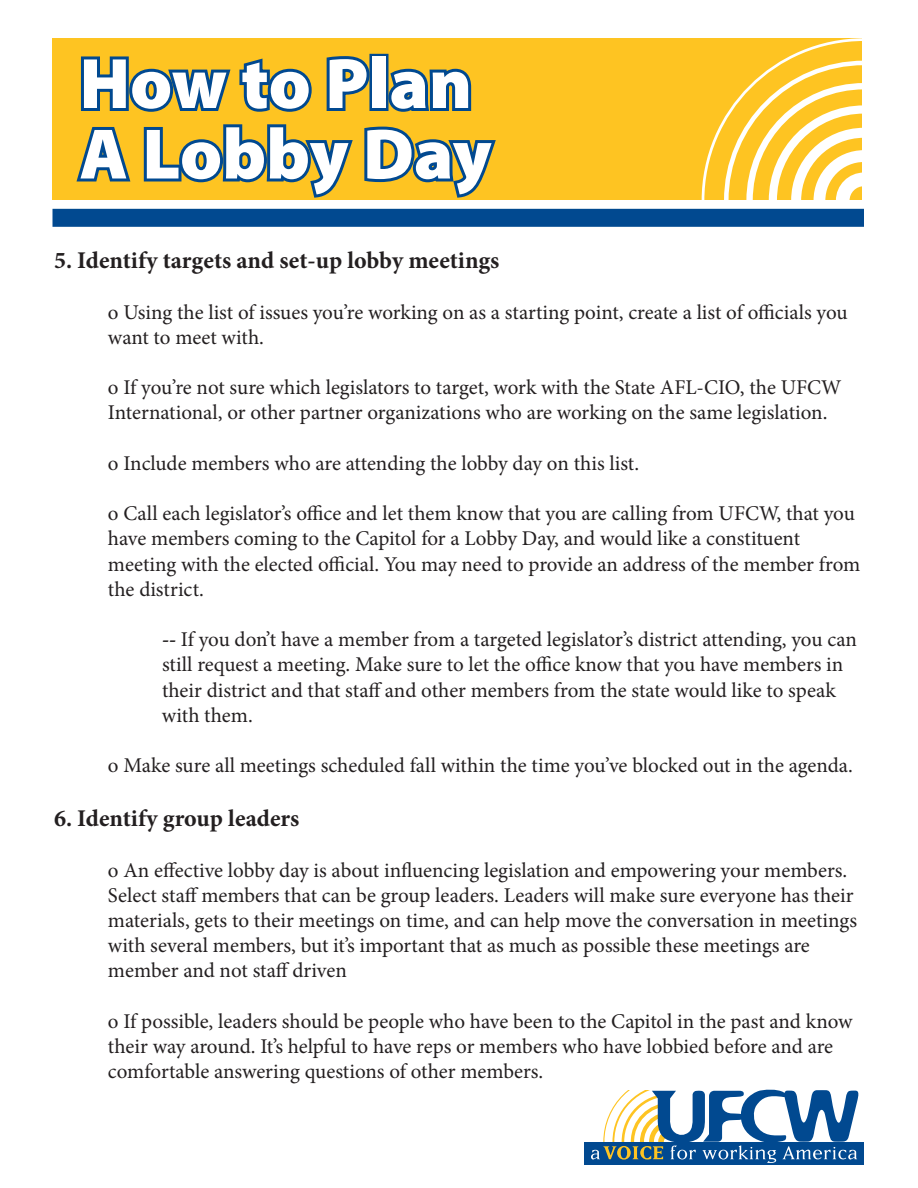
<style>
.page{position:relative;width:918px;height:1188px;background:#fff}
.page>*{position:absolute;margin:0;border:0;box-sizing:border-box;transform-origin:0 0}
.t1{font:900 72px/70.5px "Myriad Pro";color:#fff}
.t2{font:700 24px "Minion Pro";color:#231f20}
.t3{font:21px/25.2px "Minion Pro";letter-spacing:-.005em;color:#231f20}
.s1{font-weight:700}
</style>
<div class="page">
<div style="left:52px;top:38px;width:810px;height:162px;background:#fec422"></div>
<svg style="left:701px;top:38px;width:161px;height:162px"></svg>
<div style="left:52px;top:209px;width:812px;height:18px;background:#014990"></div>
<div style="left:585px;top:1142px;width:279px;height:22px;background:#014990"></div>
<svg style="left:591px;top:1089px;width:268px;height:74px"></svg>
<svg style="left:76px;top:53px;width:420px;height:145px"></svg>
<p class="t1" style="left:80px;top:49px;width:414px">How to Plan<br>A Lobby Day</p>
<p class="t2" style="left:54px;top:244px;width:447px">5. Identify targets and set-up lobby meetings</p>
<p class="t3" style="left:108px;top:299px;width:741px">o Using the list of issues you’re working on as a starting point, create a list of officials you want to meet with.</p>
<p class="t3" style="left:108px;top:375px;width:735px">o If you’re not sure which legislators to target, work with the State AFL-CIO, the UFCW<br>International, or other partner organizations who are working on the same legislation.</p>
<p class="t3" style="left:108px;top:451px;width:533px">o Include members who are attending the lobby day on this list.</p>
<p class="t3" style="left:108px;top:501px;width:754px">o Call each legislator’s office and let them know that you are calling from UFCW, that you have members coming to the Capitol for a Lobby Day, and would like a constituent meeting with the elected official. You may need to provide an address of the member from the district.</p>
<p class="t3" style="left:162px;top:627px;width:696px"><span class="s1">--</span> If you don’t have a member from a targeted legislator’s district attending, you can</p>
<p class="t3" style="left:162px;top:652px;width:683px">still request a meeting. Make sure to let the office know that you have members in their district and that staff and other members from the state would like to speak with them.</p>
<p class="t3" style="left:108px;top:753px;width:747px">o Make sure all meetings scheduled fall within the time you’ve blocked out in the agenda.</p>
<p class="t2" style="left:54px;top:802px;width:247px">6. Identify group leaders</p>
<p class="t3" style="left:108px;top:857px;width:741px">o An effective lobby day is about influencing legislation and empowering your members.</p>
<p class="t3" style="left:108px;top:883px;width:751px">Select staff members that can be group leaders. Leaders will make sure everyone has their materials, gets to their meetings on time, and can help move the conversation in meetings</p>
<p class="t3" style="left:108px;top:933px;width:703px">with several members, but it’s important that as much as possible these meetings are member and not staff driven</p>
<p class="t3" style="left:108px;top:1009px;width:746px">o If possible, leaders should be people who have been to the Capitol in the past and know</p>
<p class="t3" style="left:108px;top:1034px;width:727px">their way around. It’s helpful to have reps or members who have lobbied before and are comfortable answering questions of other members.</p>
</div>
